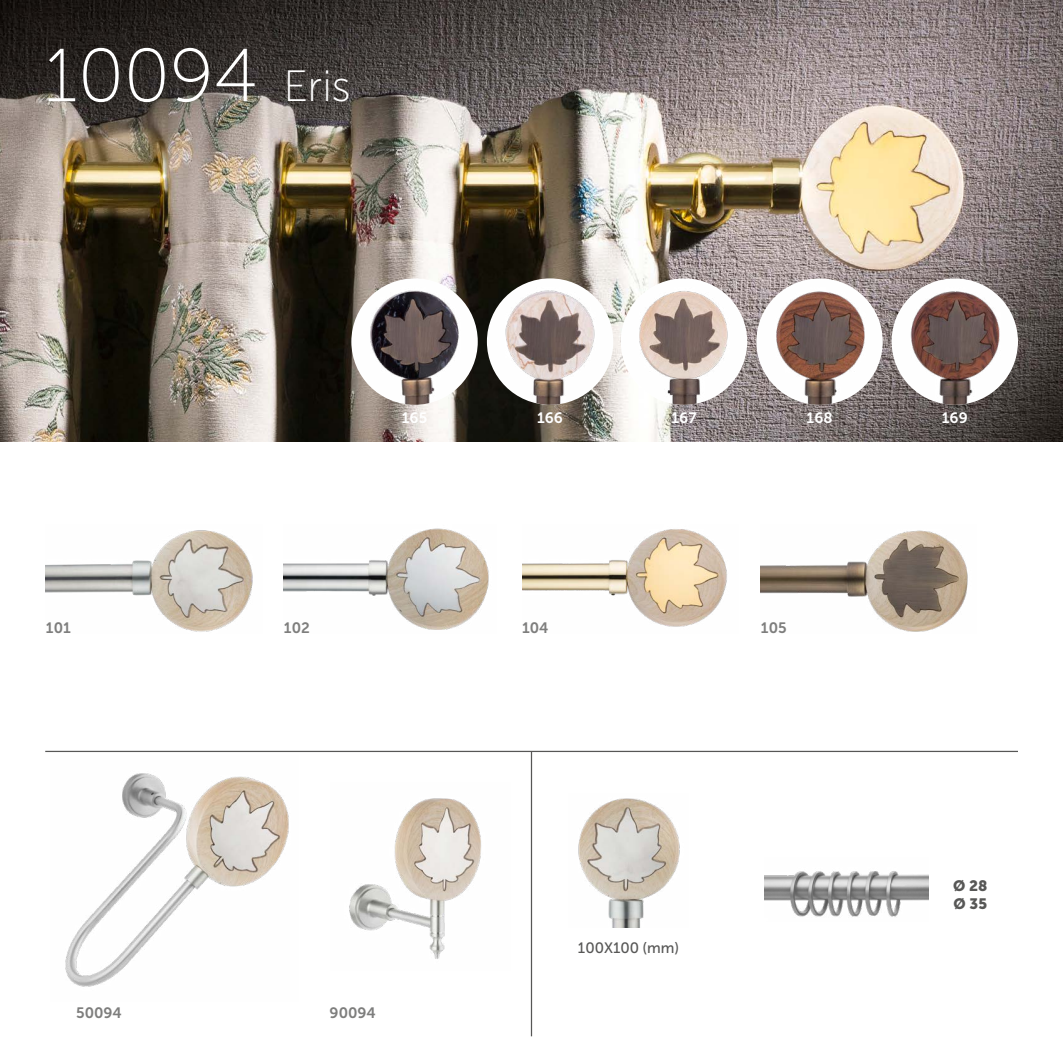
<style>
.page{position:relative;width:1063px;height:1063px;background:#fff}
.page>*{position:absolute;margin:0;border:0;box-sizing:border-box;transform-origin:0 0}
.t1{font:75px "Museo Sans Cyrl 100";color:#fff}
.t2{font:15px "Museo Sans Cyrl 700";color:#7e7e7d}
.t3{font:15px "Museo Sans Cyrl 700";color:#fff}
.t4{font:15px "Museo Sans Cyrl 500";color:#575756}
.t5{font:15px/18px "Museo Sans Cyrl 900";color:#575756}
.s1{font-size:43.75px}
</style>
<div class="page">
<img style="left:0;top:0;width:1063px;height:441px">
<img style="left:349px;top:798px;width:132px;height:161px">
<img style="left:65px;top:773px;width:224px;height:214px">
<hr style="left:45px;top:751px;width:973px;height:1px;background:#575756">
<hr style="left:531px;top:751px;width:1px;height:285px;background:#575756">
<img style="left:45px;top:530px;width:208px;height:102px">
<img style="left:522px;top:529px;width:205px;height:98px">
<img style="left:284px;top:528px;width:205px;height:102px">
<img style="left:761px;top:530px;width:207px;height:102px">
<img style="left:578px;top:798px;width:102px;height:130px">
<img style="left:351px;top:278px;width:127px;height:127px;border-radius:63px">
<img style="left:621px;top:278px;width:126px;height:127px;border-radius:63px">
<img style="left:487px;top:278px;width:126px;height:127px;border-radius:63px">
<img style="left:756px;top:278px;width:127px;height:127px;border-radius:63px">
<img style="left:892px;top:278px;width:126px;height:127px;border-radius:63px">
<img style="left:764px;top:871px;width:164px;height:46px">
<h1 class="t1" style="left:44px;top:36px;width:308px">10094 <span class="s1">Eris</span></h1>
<p class="t3" style="left:402px;top:410px;width:27px">165</p>
<p class="t3" style="left:537px;top:410px;width:27px">166</p>
<p class="t3" style="left:672px;top:410px;width:27px">167</p>
<p class="t3" style="left:807px;top:410px;width:27px">168</p>
<p class="t3" style="left:942px;top:410px;width:27px">169</p>
<p class="t2" style="left:46px;top:620px;width:26px">101</p>
<p class="t2" style="left:284px;top:620px;width:27px">102</p>
<p class="t2" style="left:522px;top:620px;width:28px">104</p>
<p class="t2" style="left:761px;top:620px;width:27px">105</p>
<p class="t2" style="left:76px;top:1004px;width:47px">50094</p>
<p class="t2" style="left:330px;top:1004px;width:48px">90094</p>
<p class="t4" style="left:578px;top:940px;width:102px">100X100 (mm)</p>
<p class="t5" style="left:953px;top:876px;width:36px">Ø 28<br>Ø 35</p>
</div>
